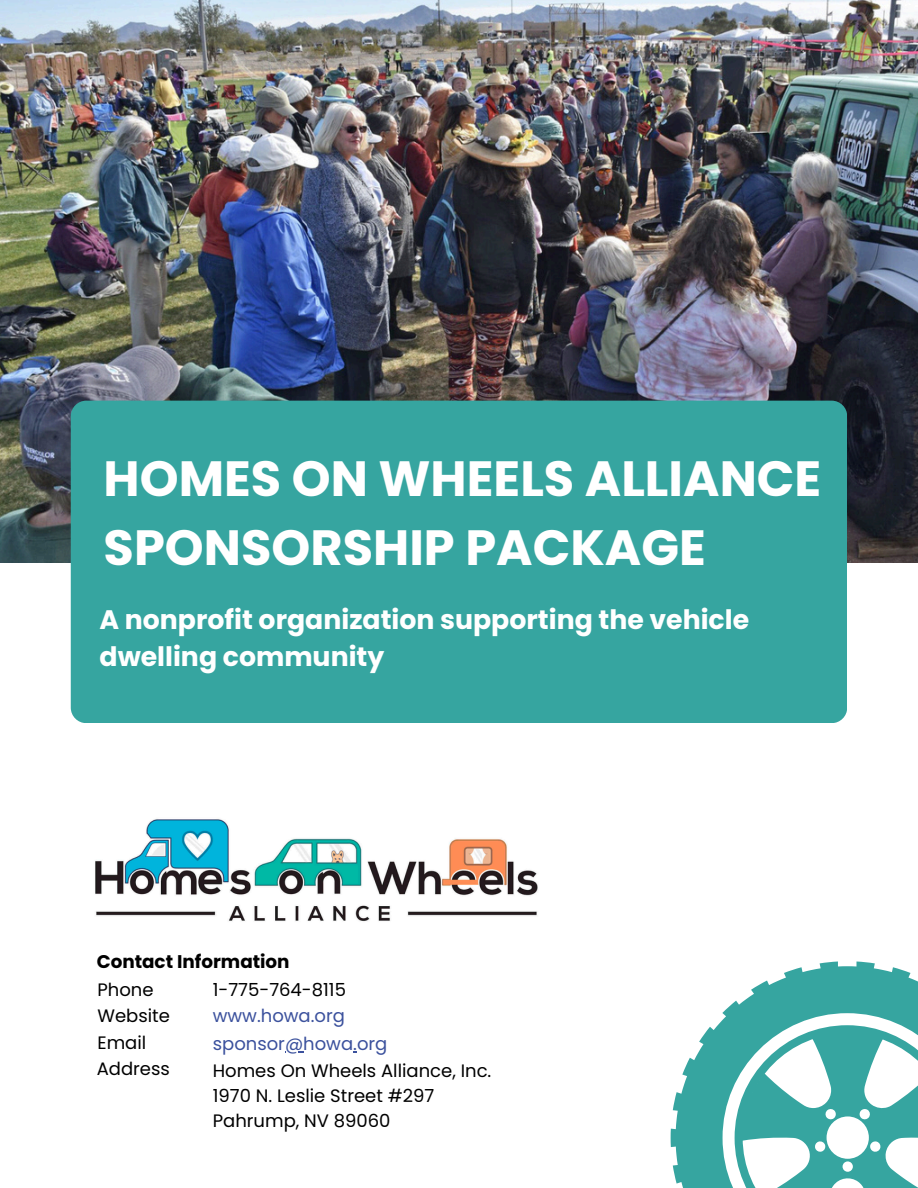
<style>
.page{position:relative;width:918px;height:1188px;background:#fff}
.page>*{position:absolute;margin:0;border:0;box-sizing:border-box;transform-origin:0 0}
.t1{font:700 49.5px/68.7px "Poppins";color:#fff}
.t2{font:700 26.7px/37.2px "Poppins";color:#fff}
.t3{font:700 18.3px "Poppins";color:#000}
.t4{font:18px "Poppins";color:#000}
.t5{font:18px "Poppins";color:#3b519d}
</style>
<div class="page">
<img style="left:0;top:0;width:918px;height:562px">
<img style="left:95px;top:819px;width:443px;height:103px">
<div style="left:71px;top:401px;width:776px;height:322px;background:#36a5a0;border-radius:16px"></div>
<svg style="left:671px;top:961px;width:247px;height:227px;fill:#36a5a0"></svg>
<h2 class="t1" style="left:104px;top:445px;width:719px">HOMES ON WHEELS ALLIANCE<br>SPONSORSHIP PACKAGE</h2>
<p class="t2" style="left:100px;top:601px;width:651px">A nonprofit organization supporting the vehicle dwelling community</p>
<h3 class="t3" style="left:97px;top:949px;width:194px">Contact Information</h3>
<p class="t4" style="left:97px;top:977px;width:58px">Phone</p>
<p class="t4" style="left:213px;top:977px;width:135px">1-775-764-8115</p>
<p class="t4" style="left:97px;top:1004px;width:74px">Website</p>
<p class="t5" style="left:213px;top:1004px;width:134px">www.howa.org</p>
<p class="t4" style="left:97px;top:1030px;width:50px">Email</p>
<p class="t4" style="left:213px;top:1058px;width:280px">Homes On Wheels Alliance, Inc.</p>
<p class="t4" style="left:213px;top:1083px;width:223px">1970 N. Leslie Street #297</p>
<p class="t4" style="left:213px;top:1108px;width:179px">Pahrump, NV 89060</p>
<p class="t5" style="left:213px;top:1031px;width:176px">sponsor@howa.org</p>
<p class="t4" style="left:97px;top:1056px;width:75px">Address</p>
</div>
